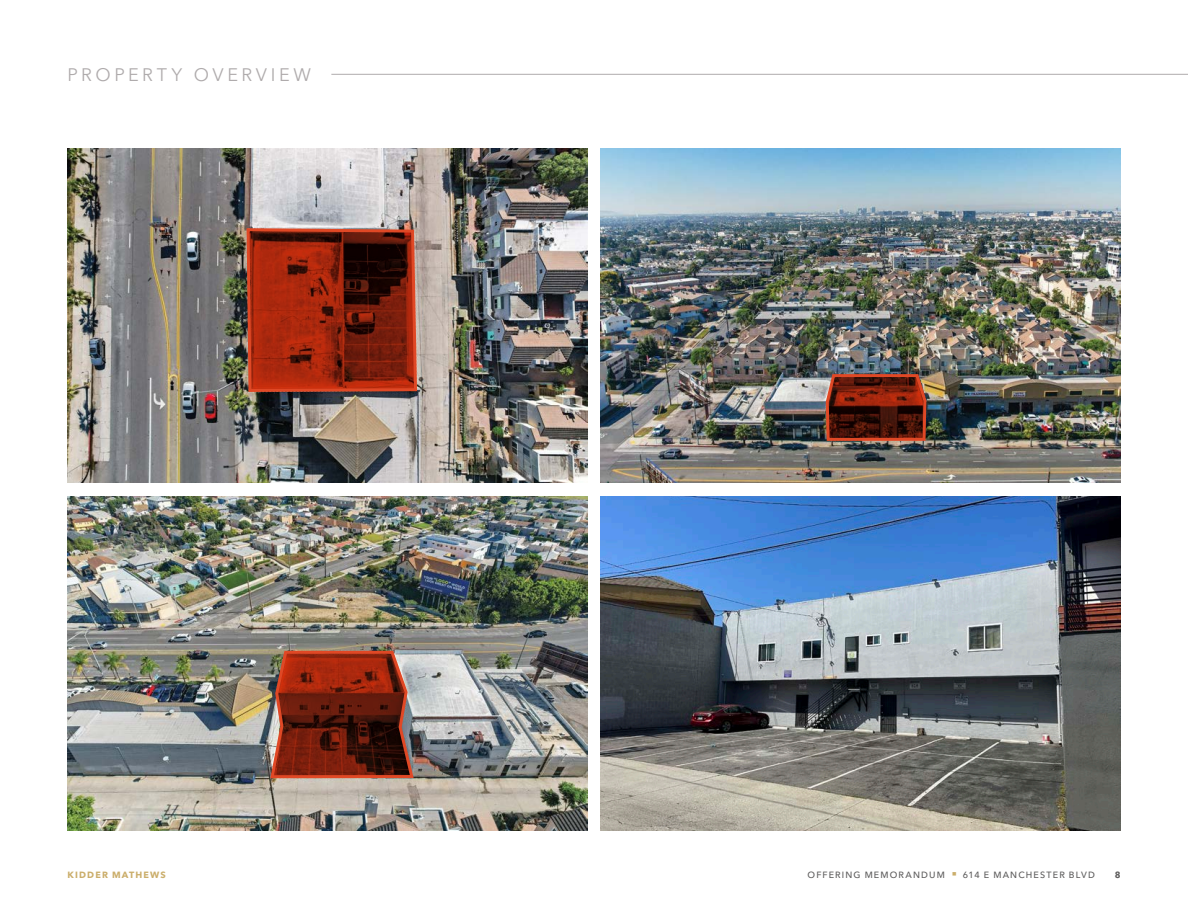
<style>
.page{position:relative;width:1188px;height:918px;background:#fff}
.page>*{position:absolute;margin:0;border:0;box-sizing:border-box;transform-origin:0 0}
.Section_Identifier_-_Sterling_2023{font:18px "Avenir Next LT Pro";letter-spacing:.2em;color:#afabac}
.t1{font:500 9px "Avenir Next LT Pro";letter-spacing:.13em;color:#5e5d5d}
.t2{font:700 9px "Avenir Next LT Pro";letter-spacing:.13em;color:#cbae6b}
.t3{font:700 9px "Avenir Next LT Pro";color:#5e5d5d}
.s1{color:#cbae6b}
</style>
<div class="page">
<img style="left:68px;top:496px;width:519px;height:334px">
<img style="left:601px;top:149px;width:519px;height:334px">
<img style="left:68px;top:149px;width:519px;height:334px">
<img style="left:601px;top:496px;width:519px;height:334px">
<svg style="left:245px;top:227px;width:174px;height:166px;background:#882713"></svg>
<img style="left:824px;top:372px;width:104px;height:70px">
<img style="left:269px;top:649px;width:147px;height:131px">
<hr style="left:331px;top:74px;width:857px;height:1px;background:#afabac">
<p class="Section_Identifier_-_Sterling_2023" style="left:68px;top:64px;width:245px">PROPERTY OVERVIEW</p>
<p class="t2" style="left:68px;top:869px;width:100px">KIDDER MATHEWS</p>
<p class="t1" style="left:808px;top:869px;width:289px">OFFERING MEMORANDUM <span class="s1">■</span> 614 E MANCHESTER BLVD</p>
<p class="t3" style="left:1115px;top:869px;width:7px">8</p>
</div>
